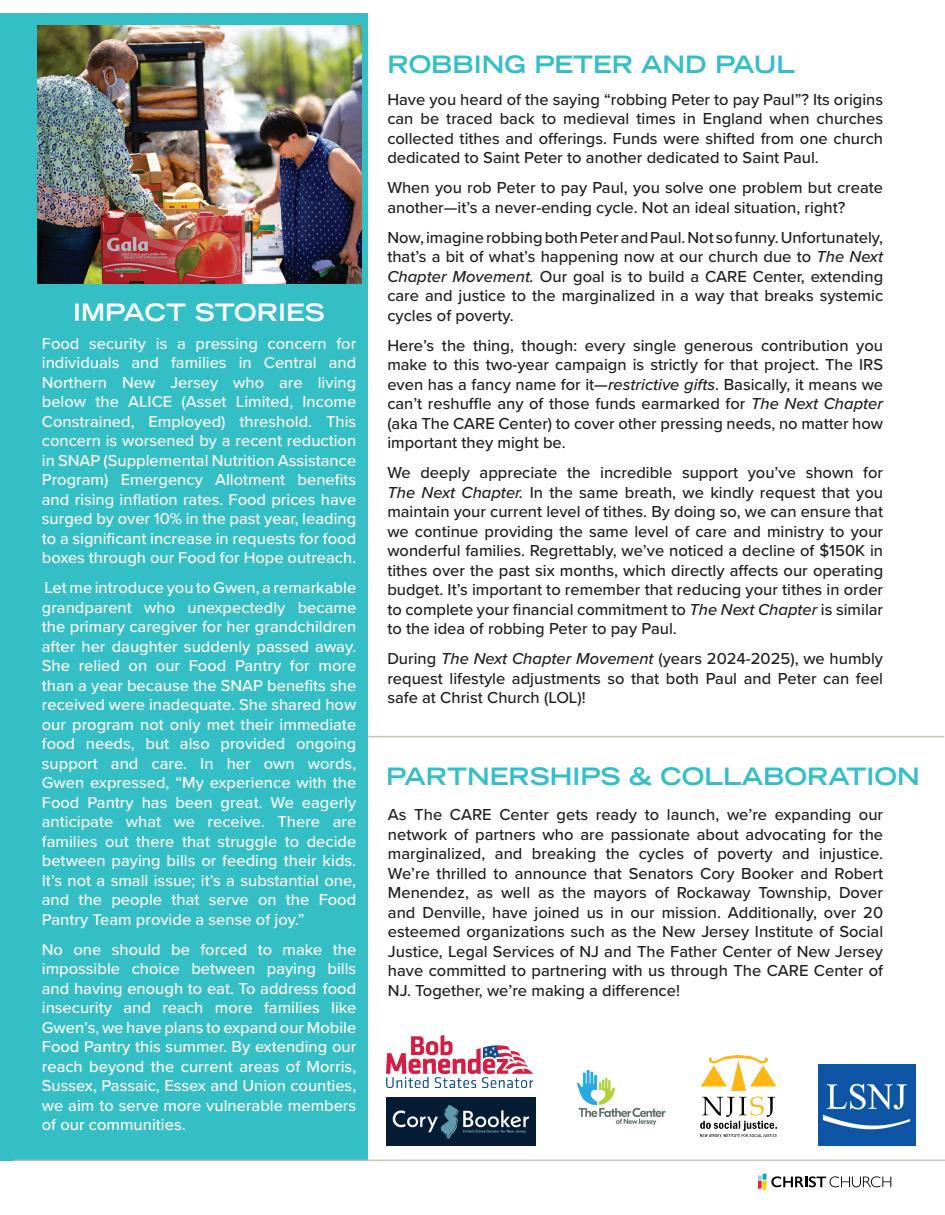
<style>
.page{position:relative;width:945px;height:1215px;background:#fff}
.page>*{position:absolute;margin:0;border:0;box-sizing:border-box;transform-origin:0 0}
.t1{font:700 expanded 24px "Trade Gothic LH";color:#34bfc6}
.t2{font:700 expanded 24px "Trade Gothic LH";color:#fff}
.t3{font:500 16.5px/19.5px "Proxima Nova";color:#231f20;text-align:justify}
.t4{font:500 16.5px/19.5px "Proxima Nova";color:#fff;text-align:justify}
.s1{font-style:italic}
</style>
<div class="page">
<div style="left:0;top:14px;width:368px;height:1147px;background:#34bfc6"></div>
<img style="left:38px;top:26px;width:323px;height:257px">
<hr style="left:14px;top:1160px;width:931px;height:1px;background:#bfbba5">
<hr style="left:368px;top:736px;width:576px;height:1px;background:#bfbba5">
<svg style="left:758px;top:1173px;width:133px;height:17px"></svg>
<img style="left:387px;top:1036px;width:146px;height:52px">
<img style="left:386px;top:1098px;width:150px;height:47px">
<img style="left:576px;top:1069px;width:90px;height:57px">
<img style="left:819px;top:1065px;width:96px;height:80px">
<img style="left:700px;top:1056px;width:76px;height:80px">
<h1 class="t2" style="left:73px;top:296px;width:253px">IMPACT STORIES</h1>
<p class="t4" style="left:42px;top:333px;width:316px">Food security is a pressing concern for individuals and families in Central and Northern New Jersey who are living below the ALICE (Asset Limited, Income Constrained, Employed) threshold. This concern is worsened by a recent reduction in SNAP (Supplemental Nutrition Assistance Program) Emergency Allotment benefits and rising inflation rates. Food prices have surged by over 10% in the past year, leading to a significant increase in requests for food boxes through our Food for Hope outreach.</p>
<p class="t4" style="left:42px;top:578px;width:316px">Let me introduce you to Gwen, a remarkable grandparent who unexpectedly became the primary caregiver for her grandchildren after her daughter suddenly passed away.<br>She relied on our Food Pantry for more than a year because the SNAP benefits she received were inadequate. She shared how our program not only met their immediate food needs, but also provided ongoing support and care. In her own words, Gwen expressed, “My experience with the Food Pantry has been great. We eagerly anticipate what we receive. There are families out there that struggle to decide between paying bills or feeding their kids.<br>It’s not a small issue; it’s a substantial one, and the people that serve on the Food Pantry Team provide a sense of joy.”</p>
<p class="t4" style="left:42px;top:939px;width:316px">No one should be forced to make the impossible choice between paying bills and having enough to eat. To address food insecurity and reach more families like Gwen’s, we have plans to expand our Mobile Food Pantry this summer. By extending our reach beyond the current areas of Morris, Sussex, Passaic, Essex and Union counties, we aim to serve more vulnerable members of our communities.</p>
<h1 class="t1" style="left:387px;top:48px;width:409px">ROBBING PETER AND PAUL</h1>
<p class="t3" style="left:387px;top:89px;width:497px">Have you heard of the saying “robbing Peter to pay Paul”? Its origins can be traced back to medieval times in England when churches collected tithes and offerings. Funds were shifted from one church dedicated to Saint Peter to another dedicated to Saint Paul.</p>
<p class="t3" style="left:387px;top:178px;width:497px">When you rob Peter to pay Paul, you solve one problem but create another—it’s a never-ending cycle. Not an ideal situation, right?</p>
<p class="t3" style="left:387px;top:227px;width:497px">Now, imagine robbing both Peter and Paul. Not so funny. Unfortunately, that’s a bit of what’s happening now at our church due to <span class="s1">The Next Chapter Movement.</span> Our goal is to build a CARE Center, extending care and justice to the marginalized in a way that breaks systemic cycles of poverty.</p>
<p class="t3" style="left:387px;top:335px;width:497px">Here’s the thing, though: every single generous contribution you make to this two-year campaign is strictly for that project. The IRS even has a fancy name for it—<span class="s1">restrictive gifts</span>. Basically, it means we can’t reshuffle any of those funds earmarked for <span class="s1">The Next Chapter </span>(aka The CARE Center) to cover other pressing needs, no matter how important they might be.</p>
<p class="t3" style="left:387px;top:463px;width:497px">We deeply appreciate the incredible support you’ve shown for <span class="s1">The Next Chapter.</span> In the same breath, we kindly request that you maintain your current level of tithes. By doing so, we can ensure that we continue providing the same level of care and ministry to your wonderful families. Regrettably, we’ve noticed a decline of $150K in tithes over the past six months, which directly affects our operating budget. It’s important to remember that reducing your tithes in order to complete your financial commitment to <span class="s1">The Next Chapter</span> is similar to the idea of robbing Peter to pay Paul.</p>
<p class="t3" style="left:387px;top:649px;width:497px">During <span class="s1">The Next Chapter Movement</span> (years 2024-2025), we humbly request lifestyle adjustments so that both Paul and Peter can feel safe at Christ Church (LOL)!</p>
<h1 class="t1" style="left:386px;top:761px;width:535px">PARTNERSHIPS &amp; COLLABORATION</h1>
<p class="t3" style="left:388px;top:805px;width:497px">As The CARE Center gets ready to launch, we’re expanding our network of partners who are passionate about advocating for the marginalized, and breaking the cycles of poverty and injustice.<br>We’re thrilled to announce that Senators Cory Booker and Robert Menendez, as well as the mayors of Rockaway Township, Dover and Denville, have joined us in our mission. Additionally, over 20 esteemed organizations such as the New Jersey Institute of Social Justice, Legal Services of NJ and The Father Center of New Jersey have committed to partnering with us through The CARE Center of NJ. Together, we’re making a difference!</p>
</div>
